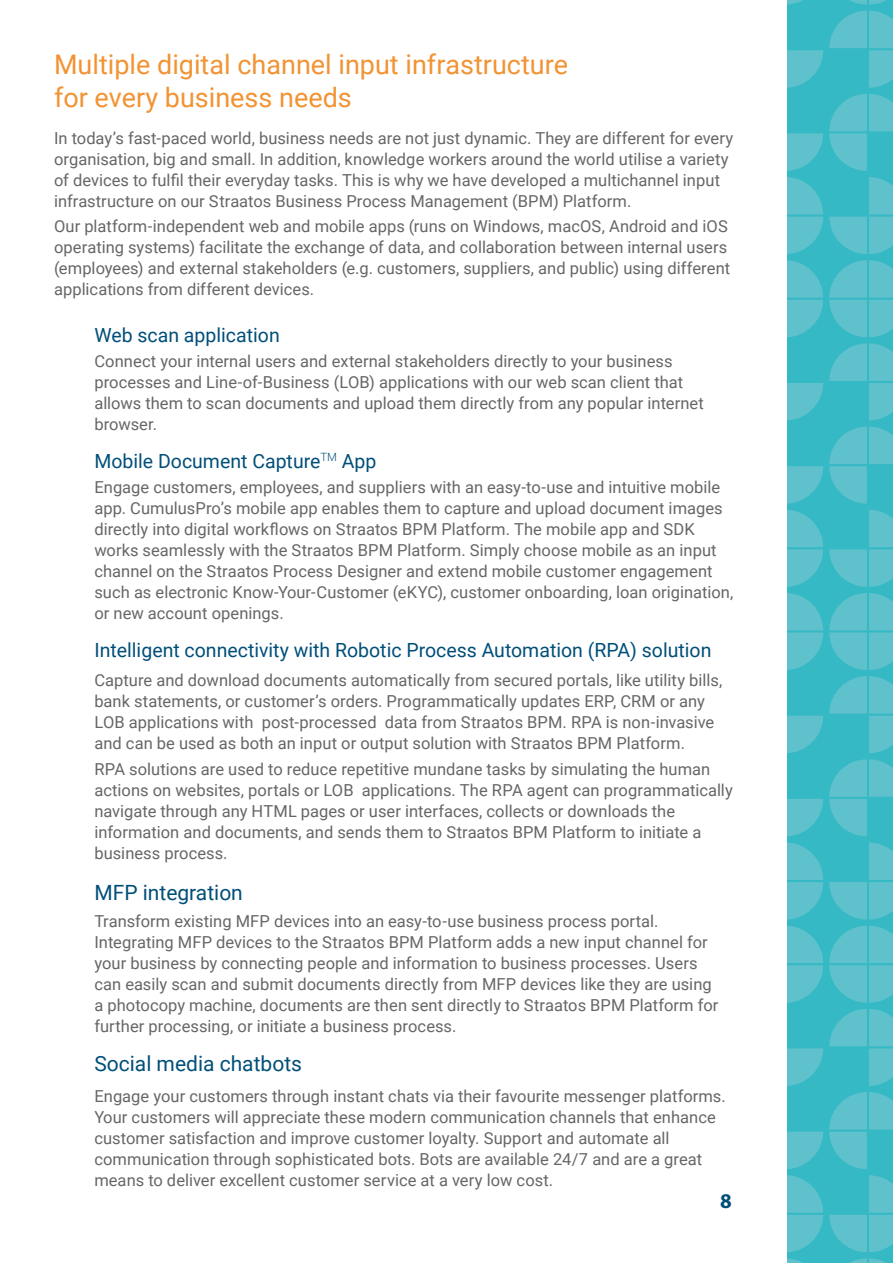
<style>
.page{position:relative;width:893px;height:1263px;background:#fff}
.page>*{position:absolute;margin:0;border:0;box-sizing:border-box;transform-origin:0 0}
.t1{font:27px/33px "Roboto";color:#f29333}
.t2{font:21px "Roboto";color:#004f79}
.t3{font:700 21px "Myriad Pro";color:#004f79}
.t4{font:19.5px "Roboto";color:#004f79}
.t5{font:16.5px/21px "Roboto";color:#666}
</style>
<div class="page">
<div style="left:788px;top:0;width:105px;height:1263px;background:#34b9c5"></div>
<svg style="left:788px;top:50px;width:35px;height:38px"></svg>
<svg style="left:788px;top:133px;width:35px;height:38px"></svg>
<svg style="left:849px;top:0;width:37px;height:5px"></svg>
<svg style="left:788px;top:0;width:15px;height:5px"></svg>
<svg style="left:788px;top:177px;width:35px;height:77px"></svg>
<svg style="left:829px;top:11px;width:64px;height:77px"></svg>
<svg style="left:829px;top:177px;width:64px;height:77px"></svg>
<svg style="left:829px;top:94px;width:64px;height:77px"></svg>
<svg style="left:788px;top:383px;width:35px;height:37px"></svg>
<svg style="left:788px;top:466px;width:35px;height:38px"></svg>
<svg style="left:829px;top:260px;width:64px;height:77px"></svg>
<svg style="left:788px;top:260px;width:35px;height:77px"></svg>
<svg style="left:788px;top:510px;width:35px;height:77px"></svg>
<svg style="left:829px;top:343px;width:64px;height:77px"></svg>
<svg style="left:829px;top:510px;width:64px;height:77px"></svg>
<svg style="left:829px;top:427px;width:64px;height:77px"></svg>
<svg style="left:788px;top:716px;width:35px;height:37px"></svg>
<svg style="left:788px;top:799px;width:35px;height:37px"></svg>
<svg style="left:829px;top:593px;width:64px;height:77px"></svg>
<svg style="left:788px;top:593px;width:35px;height:77px"></svg>
<svg style="left:788px;top:842px;width:35px;height:77px"></svg>
<svg style="left:829px;top:676px;width:64px;height:77px"></svg>
<svg style="left:829px;top:842px;width:64px;height:77px"></svg>
<svg style="left:829px;top:759px;width:64px;height:77px"></svg>
<svg style="left:788px;top:1048px;width:35px;height:38px"></svg>
<svg style="left:788px;top:1131px;width:35px;height:38px"></svg>
<svg style="left:829px;top:926px;width:64px;height:77px"></svg>
<svg style="left:788px;top:926px;width:35px;height:77px"></svg>
<svg style="left:788px;top:1175px;width:35px;height:77px"></svg>
<svg style="left:788px;top:1258px;width:15px;height:5px"></svg>
<svg style="left:829px;top:1009px;width:64px;height:77px"></svg>
<svg style="left:829px;top:1175px;width:64px;height:77px"></svg>
<svg style="left:829px;top:1092px;width:64px;height:77px"></svg>
<svg style="left:849px;top:1258px;width:38px;height:5px"></svg>
<h1 class="t1" style="left:54px;top:47px;width:516px">Multiple digital channel input infrastructure for every business needs</h1>
<p class="t5" style="left:54px;top:127px;width:681px">In today’s fast-paced world, business needs are not just dynamic. They are different for every organisation, big and small. In addition, knowledge workers around the world utilise a variety of devices to fulfil their everyday tasks. This is why we have developed a multichannel input infrastructure on our Straatos Business Process Management (BPM) Platform.</p>
<p class="t5" style="left:54px;top:215px;width:678px">Our platform-independent web and mobile apps (runs on Windows, macOS, Android and iOS operating systems) facilitate the exchange of data, and collaboration between internal users (employees) and external stakeholders (e.g. customers, suppliers, and public) using different applications from different devices.</p>
<p class="t4" style="left:94px;top:321px;width:187px">Web scan application</p>
<p class="t5" style="left:94px;top:350px;width:611px">Connect your internal users and external stakeholders directly to your business processes and Line-of-Business (LOB) applications with our web scan client that allows them to scan documents and upload them directly from any popular internet browser.</p>
<p class="t4" style="left:94px;top:447px;width:284px">Mobile Document Capture<sup>TM</sup> App</p>
<p class="t5" style="left:94px;top:476px;width:641px">Engage customers, employees, and suppliers with an easy-to-use and intuitive mobile app. CumulusPro’s mobile app enables them to capture and upload document images directly into digital workflows on Straatos BPM Platform. The mobile app and SDK works seamlessly with the Straatos BPM Platform. Simply choose mobile as an input channel on the Straatos Process Designer and extend mobile customer engagement such as electronic Know-Your-Customer (eKYC), customer onboarding, loan origination, or new account openings.</p>
<p class="t4" style="left:94px;top:636px;width:619px">Intelligent connectivity with Robotic Process Automation (RPA) solution</p>
<p class="t5" style="left:94px;top:669px;width:629px">Capture and download documents automatically from secured portals, like utility bills, bank statements, or customer’s orders. Programmatically updates ERP, CRM or any LOB applications with post-processed data from Straatos BPM. RPA is non-invasive and can be used as both an input or output solution with Straatos BPM Platform.</p>
<p class="t5" style="left:94px;top:758px;width:640px">RPA solutions are used to reduce repetitive mundane tasks by simulating the human actions on websites, portals or LOB applications. The RPA agent can programmatically navigate through any HTML pages or user interfaces, collects or downloads the information and documents, and sends them to Straatos BPM Platform to initiate a business process.</p>
<p class="t2" style="left:94px;top:878px;width:150px">MFP integration</p>
<p class="t5" style="left:94px;top:910px;width:625px">Transform existing MFP devices into an easy-to-use business process portal.<br>Integrating MFP devices to the Straatos BPM Platform adds a new input channel for your business by connecting people and information to business processes. Users can easily scan and submit documents directly from MFP devices like they are using a photocopy machine, documents are then sent directly to Straatos BPM Platform for further processing, or initiate a business process.</p>
<p class="t2" style="left:94px;top:1049px;width:209px">Social media chatbots</p>
<p class="t5" style="left:94px;top:1085px;width:633px">Engage your customers through instant chats via their favourite messenger platforms.<br>Your customers will appreciate these modern communication channels that enhance customer satisfaction and improve customer loyalty. Support and automate all communication through sophisticated bots. Bots are available 24/7 and are a great means to deliver excellent customer service at a very low cost.</p>
<p class="t3" style="left:720px;top:1187px;width:13px">8</p>
</div>
